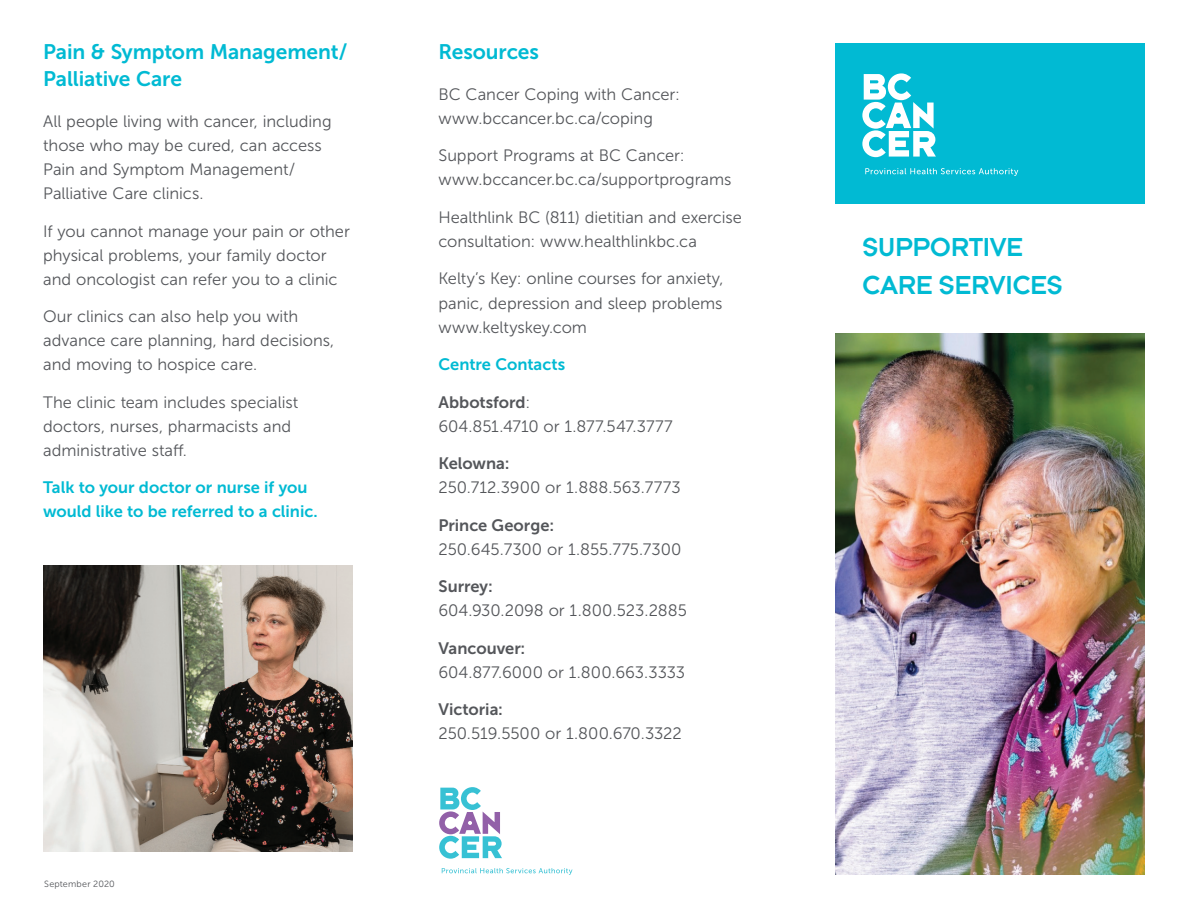
<style>
.page{position:relative;width:1188px;height:918px;background:#fff}
.page>*{position:absolute;margin:0;border:0;box-sizing:border-box;transform-origin:0 0}
.t1{font:27px/37.8px "Typeface Six Point Five OT";letter-spacing:.005em;color:#01bad3}
.t2{font:21px/27.3px "Museo Sans 700";letter-spacing:-.005em;color:#01bad3}
.t3{font:16.5px/24px "Museo Sans 300";color:#54565a}
.t4{font:16.5px/24px "Museo Sans 700";color:#01bad3}
.t5{font:16.5px "Museo Sans 700";color:#54565a}
.t6{font:9px "Museo Sans 300";letter-spacing:.025em;color:#54565a}
.s1{font-family:"Museo Sans 300"}
</style>
<div class="page">
<div style="left:835px;top:43px;width:310px;height:161px;background:#01bad3"></div>
<svg style="left:865px;top:168px;width:153px;height:8px"></svg>
<svg style="left:862px;top:73px;width:74px;height:84px"></svg>
<svg style="left:442px;top:868px;width:130px;height:7px"></svg>
<svg style="left:439px;top:787px;width:63px;height:72px"></svg>
<img style="left:43px;top:565px;width:310px;height:286px">
<img style="left:835px;top:333px;width:310px;height:542px">
<p class="t2" style="left:43px;top:38px;width:306px">Pain &amp; Symptom Management/<br>Palliative Care</p>
<p class="t3" style="left:43px;top:110px;width:290px">All people living with cancer, including those who may be cured, can access<br>Pain and Symptom Management/<br>Palliative Care clinics.</p>
<p class="t3" style="left:43px;top:219px;width:308px">If you cannot manage your pain or other physical problems, your family doctor and oncologist can refer you to a clinic</p>
<p class="t3" style="left:43px;top:305px;width:293px">Our clinics can also help you with advance care planning, hard decisions, and moving to hospice care.</p>
<p class="t3" style="left:43px;top:390px;width:257px">The clinic team includes specialist doctors, nurses, pharmacists and administrative staff.</p>
<p class="t4" style="left:43px;top:476px;width:276px">Talk to your doctor or nurse if you would like to be referred to a clinic.</p>
<p class="t6" style="left:44px;top:879px;width:72px">September 2020</p>
<p class="t2" style="left:438px;top:38px;width:102px">Resources</p>
<p class="t3" style="left:438px;top:82px;width:243px">BC Cancer Coping with Cancer: www.bccancer.bc.ca/coping</p>
<p class="t3" style="left:438px;top:144px;width:295px">Support Programs at BC Cancer: www.bccancer.bc.ca/supportprograms</p>
<p class="t3" style="left:438px;top:205px;width:305px">Healthlink BC (811) dietitian and exercise consultation: www.healthlinkbc.ca</p>
<p class="t3" style="left:438px;top:267px;width:286px;text-align:justify">Kelty’s Key: online courses for anxiety, panic, depression and sleep problems www.keltyskey.com</p>
<p class="t4" style="left:438px;top:352px;width:128px">Centre Contacts</p>
<p class="t5" style="left:438px;top:393px;width:93px">Abbotsford<span class="s1">:</span></p>
<p class="t3" style="left:438px;top:414px;width:236px">604.851.4710 or 1.877.547.3777</p>
<p class="t5" style="left:438px;top:454px;width:73px">Kelowna:</p>
<p class="t3" style="left:438px;top:475px;width:244px">250.712.3900 or 1.888.563.7773</p>
<p class="t5" style="left:438px;top:516px;width:117px">Prince George:</p>
<p class="t3" style="left:438px;top:537px;width:245px">250.645.7300 or 1.855.775.7300</p>
<p class="t5" style="left:438px;top:577px;width:56px">Surrey:</p>
<p class="t3" style="left:438px;top:599px;width:250px">604.930.2098 or 1.800.523.2885</p>
<p class="t5" style="left:438px;top:639px;width:88px">Vancouver:</p>
<p class="t3" style="left:438px;top:660px;width:248px">604.877.6000 or 1.800.663.3333</p>
<p class="t5" style="left:438px;top:700px;width:66px">Victoria:</p>
<p class="t3" style="left:438px;top:722px;width:245px">250.519.5500 or 1.800.670.3322</p>
<h1 class="t1" style="left:862px;top:228px;width:202px">SUPPORTIVE<br>CARE SERVICES</h1>
</div>
